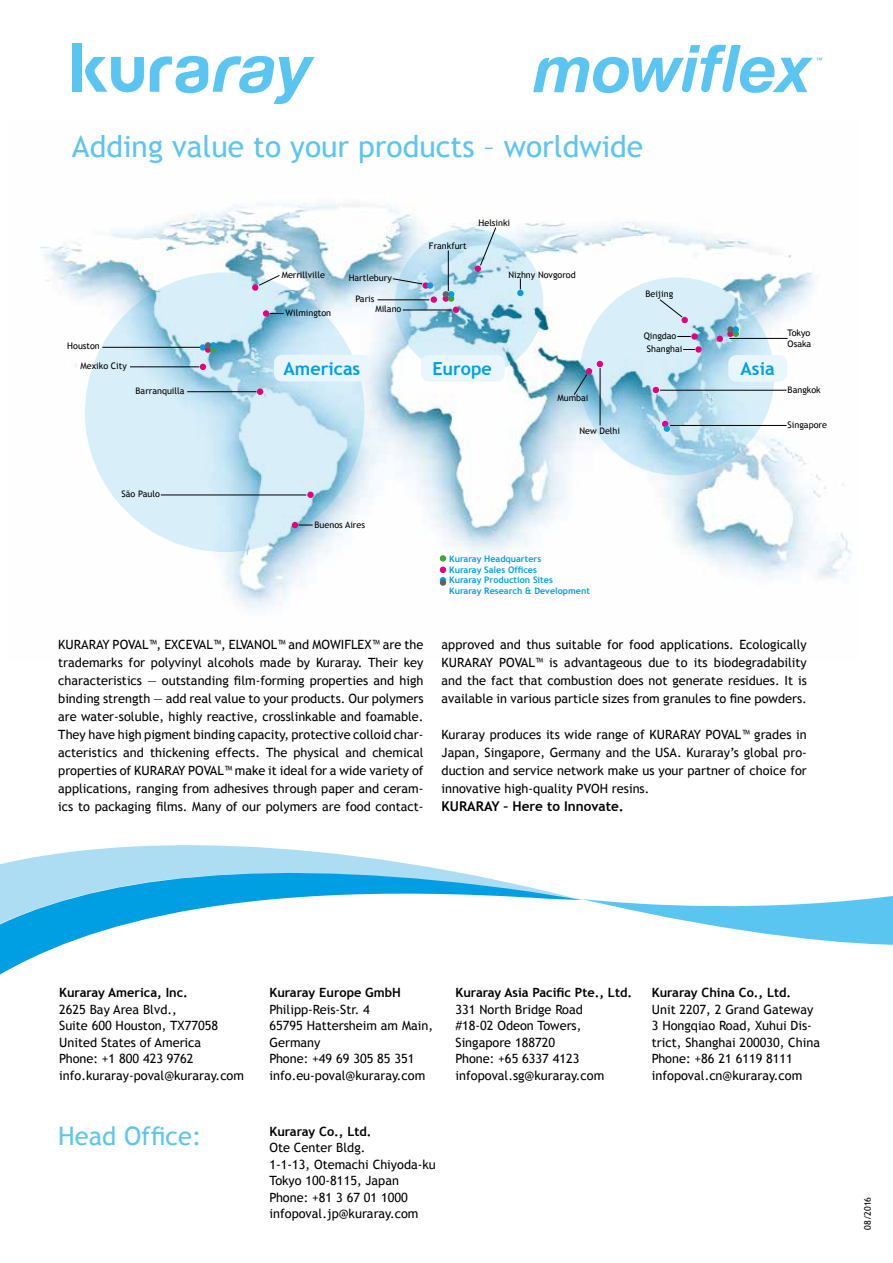
<style>
.page{position:relative;width:893px;height:1263px;background:#fff}
.page>*{position:absolute;margin:0;border:0;box-sizing:border-box;transform-origin:0 0}
.t1{font:30px "Trebuchet MS";color:#5bc5f2}
.t2{font:25.5px "Trebuchet MS";color:#5bc5f2}
.t3{font:700 18px "Trebuchet MS";color:#009fe3}
.t4{font:700 13.5px "Trebuchet MS";color:#000}
.t5{font:12.75px/16.5px "Trebuchet MS";color:#000}
.t6{font:700 12.75px "Trebuchet MS";color:#000}
.t7{font:9px/19.5px "Trebuchet MS";color:#000}
.t8{font:700 9px/10.8px "Trebuchet MS";color:#009fe3}
</style>
<div class="page">
<img style="left:40px;top:203px;width:812px;height:407px">
<svg style="left:85px;top:272px;width:279px;height:280px;background:#c6e4f2"></svg>
<svg style="left:395px;top:229px;width:148px;height:148px;background:#b6dae9"></svg>
<svg style="left:579px;top:277px;width:195px;height:198px;background:#bbdeee"></svg>
<svg style="left:691px;top:333px;width:7px;height:7px"></svg>
<div style="left:681px;top:317px;width:7px;height:6px;background:#e6007d;border-radius:50%"></div>
<svg style="left:717px;top:336px;width:6px;height:6px"></svg>
<svg style="left:662px;top:421px;width:6px;height:6px"></svg>
<div style="left:664px;top:425px;width:6px;height:7px;background:#009fe3;border-radius:50%"></div>
<hr style="left:729px;top:338px;width:59px;height:1px;background:#000">
<hr style="left:670px;top:425px;width:117px;height:1px;background:#000">
<hr style="left:102px;top:347px;width:104px;height:1px;background:#000">
<svg style="left:200px;top:364px;width:6px;height:6px"></svg>
<hr style="left:130px;top:367px;width:69px;height:1px;background:#000">
<div style="left:257px;top:388px;width:6px;height:7px;background:#e6007d;border-radius:50%"></div>
<hr style="left:187px;top:391px;width:69px;height:1px;background:#000">
<svg style="left:292px;top:522px;width:21px;height:6px"></svg>
<div style="left:263px;top:310px;width:6px;height:7px;background:#e6007d;border-radius:50%"></div>
<svg style="left:270px;top:313px;width:14px;height:1px"></svg>
<div style="left:252px;top:284px;width:6px;height:7px;background:#e6007d;border-radius:50%"></div>
<svg style="left:259px;top:275px;width:21px;height:11px"></svg>
<div style="left:307px;top:492px;width:7px;height:6px;background:#e6007d;border-radius:50%"></div>
<hr style="left:161px;top:495px;width:145px;height:1px;background:#000">
<svg style="left:453px;top:307px;width:6px;height:6px"></svg>
<hr style="left:403px;top:310px;width:48px;height:1px;background:#000">
<div style="left:431px;top:296px;width:6px;height:7px;background:#e6007d;border-radius:50%"></div>
<hr style="left:377px;top:300px;width:52px;height:1px;background:#000">
<svg style="left:423px;top:282px;width:6px;height:7px"></svg>
<svg style="left:392px;top:278px;width:30px;height:6px"></svg>
<svg style="left:653px;top:387px;width:6px;height:6px"></svg>
<hr style="left:660px;top:390px;width:127px;height:1px;background:#000">
<svg style="left:695px;top:346px;width:7px;height:7px"></svg>
<svg style="left:683px;top:349px;width:12px;height:1px"></svg>
<svg style="left:677px;top:336px;width:14px;height:1px"></svg>
<svg style="left:659px;top:299px;width:24px;height:19px"></svg>
<hr style="left:448px;top:250px;width:1px;height:41px;background:#000">
<div style="left:517px;top:290px;width:7px;height:6px;background:#009fe3;border-radius:50%"></div>
<hr style="left:600px;top:368px;width:1px;height:57px;background:#000">
<svg style="left:574px;top:361px;width:29px;height:34px"></svg>
<svg style="left:475px;top:227px;width:21px;height:45px"></svg>
<div style="left:274px;top:355px;width:96px;height:26px;background:#eaf6fe;border-radius:9px"></div>
<div style="left:421px;top:355px;width:84px;height:27px;background:#eaf6fe;border-radius:9px"></div>
<div style="left:728px;top:355px;width:59px;height:27px;background:#eaf6fe;border-radius:9px"></div>
<div style="left:427px;top:282px;width:6px;height:7px;background:#009fe3;border-radius:50%"></div>
<div style="left:440px;top:555px;width:6px;height:7px;background:#3fa535;border-radius:50%"></div>
<svg style="left:440px;top:567px;width:6px;height:14px"></svg>
<div style="left:440px;top:579px;width:6px;height:7px;background:#646363;border-radius:50%"></div>
<svg style="left:727px;top:331px;width:7px;height:6px"></svg>
<svg style="left:733px;top:331px;width:6px;height:6px"></svg>
<div style="left:733px;top:326px;width:6px;height:7px;background:#009fe3;border-radius:50%"></div>
<div style="left:727px;top:326px;width:7px;height:7px;background:#646363;border-radius:50%"></div>
<svg style="left:443px;top:295px;width:6px;height:7px"></svg>
<svg style="left:448px;top:295px;width:6px;height:7px"></svg>
<svg style="left:443px;top:291px;width:11px;height:6px"></svg>
<div style="left:200px;top:344px;width:6px;height:7px;background:#009fe3;border-radius:50%"></div>
<svg style="left:205px;top:346px;width:6px;height:7px"></svg>
<svg style="left:210px;top:346px;width:7px;height:7px"></svg>
<svg style="left:210px;top:342px;width:7px;height:6px"></svg>
<svg style="left:205px;top:342px;width:6px;height:6px"></svg>
<svg style="left:582px;top:896px;width:311px;height:49px"></svg>
<svg style="left:55px;top:845px;width:281px;height:9px;fill:#adddf2"></svg>
<svg style="left:0;top:854px;width:582px;height:121px"></svg>
<svg style="left:533px;top:45px;width:289px;height:48px"></svg>
<div style="left:72px;top:44px;width:9px;height:48px;background:#5bc5f2"></div>
<svg style="left:85px;top:57px;width:59px;height:35px"></svg>
<svg style="left:150px;top:56px;width:164px;height:48px"></svg>
<h1 class="t1" style="left:72px;top:129px;width:573px">Adding value to your products – worldwide</h1>
<p class="t7" style="left:80px;top:336px;width:48px;text-indent:-13px">Houston<br>Mexiko City</p>
<p class="t7" style="left:136px;top:381px;width:50px">Barranquilla</p>
<p class="t7" style="left:122px;top:484px;width:40px">São Paulo</p>
<p class="t7" style="left:282px;top:265px;width:45px">Merrillville</p>
<p class="t7" style="left:286px;top:304px;width:47px">Wilmington</p>
<p class="t7" style="left:349px;top:268px;width:45px">Hartlebury</p>
<p class="t7" style="left:355px;top:289px;width:21px">Paris</p>
<p class="t7" style="left:375px;top:299px;width:28px">Milano</p>
<p class="t7" style="left:429px;top:236px;width:39px">Frankfurt</p>
<p class="t7" style="left:479px;top:214px;width:33px">Helsinki</p>
<p class="t7" style="left:508px;top:265px;width:69px">Nizhny Novgorod</p>
<p class="t7" style="left:645px;top:284px;width:29px">Beijing</p>
<p class="t7" style="left:644px;top:326px;width:34px">Qingdao</p>
<p class="t7" style="left:647px;top:339px;width:37px">Shanghai</p>
<h3 class="t3" style="left:284px;top:357px;width:78px">Americas</h3>
<h3 class="t3" style="left:432px;top:357px;width:61px">Europe</h3>
<h3 class="t3" style="left:740px;top:357px;width:36px">Asia</h3>
<p class="t7" style="left:557px;top:388px;width:33px">Mumbai</p>
<p class="t7" style="left:579px;top:421px;width:42px">New Delhi</p>
<p class="t7" style="left:788px;top:328px;width:25px;line-height:10.8px">Tokyo<br>Osaka</p>
<p class="t7" style="left:788px;top:381px;width:35px">Bangkok</p>
<p class="t7" style="left:788px;top:415px;width:41px">Singapore</p>
<p class="t7" style="left:315px;top:515px;width:52px">Buenos Aires</p>
<p class="t8" style="left:449px;top:553px;width:142px">Kuraray Headquarters<br>Kuraray Sales Offices<br>Kuraray Production Sites<br>Kuraray Research &amp; Development</p>
<p class="t5" style="left:58px;top:635px;width:367px;line-height:18px;text-align:justify">KURARAY POVAL™, EXCEVAL™, ELVANOL™ and MOWIFLEX™ are the trademarks for polyvinyl alcohols made by Kuraray. Their key characteristics — outstanding film-forming properties and high binding strength — add real value to your products. Our polymers are water-soluble, highly reactive, crosslinkable and foamable.<br>They have high pigment binding capacity, protective colloid char&shy;acteristics and thickening effects. The physical and chemical properties of KURARAY POVAL™ make it ideal for a wide variety of applications, ranging from adhesives through paper and ceram&shy;ics to packaging films. Many of our polymers are food contact-</p>
<p class="t5" style="left:442px;top:635px;width:367px;line-height:18px;text-align:justify">approved and thus suitable for food applications. Ecologically KURARAY POVAL™ is advantageous due to its biodegradability and the fact that combustion does not generate residues. It is available in various particle sizes from granules to fine powders.</p>
<p class="t5" style="left:442px;top:725px;width:367px;line-height:18px;text-align:justify">Kuraray produces its wide range of KURARAY POVAL™ grades in Japan, Singapore, Germany and the USA. Kuraray’s global pro&shy;duction and service network make us your partner of choice for innovative high-quality PVOH resins.</p>
<p class="t4" style="left:442px;top:797px;width:184px">KURARAY – Here to Innovate.</p>
<p class="t6" style="left:59px;top:984px;width:130px">Kuraray America, Inc.</p>
<p class="t5" style="left:59px;top:1001px;width:186px">2625 Bay Area Blvd.,<br>Suite 600 Houston, TX77058<br>United States of America<br>Phone: +1 800 423 9762 info.kuraray-poval@kuraray.com</p>
<h2 class="t2" style="left:58px;top:1121px;width:145px">Head Office:</h2>
<p class="t6" style="left:269px;top:984px;width:133px">Kuraray Europe GmbH</p>
<p class="t5" style="left:269px;top:1001px;width:165px">Philipp-Reis-Str. 4<br>65795 Hattersheim am Main,<br>Germany<br>Phone: +49 69 305 85 351 info.eu-poval@kuraray.com</p>
<p class="t6" style="left:269px;top:1123px;width:104px">Kuraray Co., Ltd.</p>
<p class="t5" style="left:269px;top:1140px;width:168px">Ote Center Bldg.<br>1-1-13, Otemachi Chiyoda-ku<br>Tokyo 100-8115, Japan<br>Phone: +81 3 67 01 1000 infopoval.jp@kuraray.com</p>
<p class="t6" style="left:456px;top:984px;width:178px">Kuraray Asia Pacific Pte., Ltd.</p>
<p class="t5" style="left:456px;top:1001px;width:150px">331 North Bridge Road #18-02 Odeon Towers,<br>Singapore 188720<br>Phone: +65 6337 4123 infopoval.sg@kuraray.com</p>
<p class="t6" style="left:652px;top:984px;width:141px">Kuraray China Co., Ltd.</p>
<p class="t5" style="left:652px;top:1001px;width:170px">Unit 2207, 2 Grand Gateway<br>3 Hongqiao Road, Xuhui Dis&shy;trict, Shanghai 200030, China<br>Phone: +86 21 6119 8111 infopoval.cn@kuraray.com</p>
<p class="t7" style="left:858px;top:1230px;width:35px;rotate:-90deg">08/2016</p>
</div>
